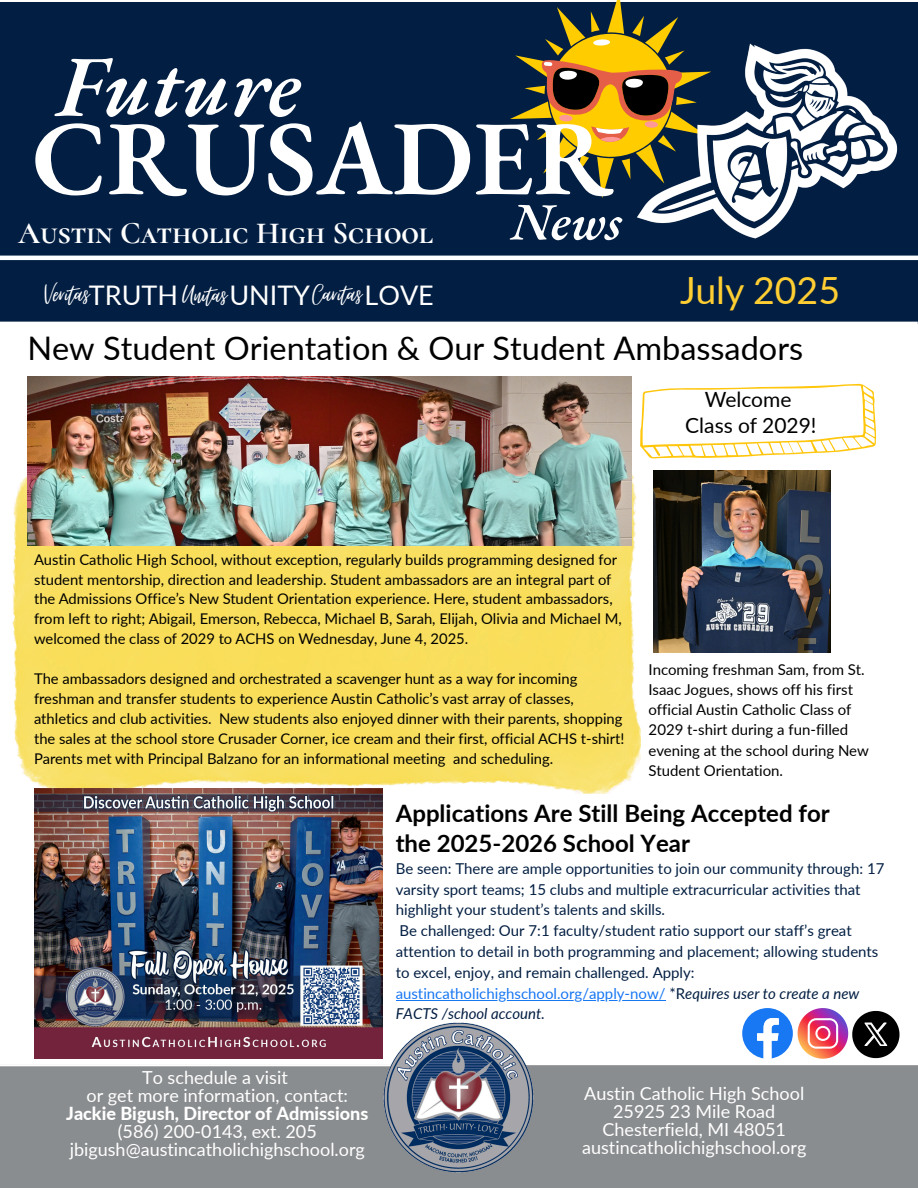
<style>
.page{position:relative;width:918px;height:1188px;background:#fff}
.page>*{position:absolute;margin:0;border:0;box-sizing:border-box;transform-origin:0 0}
.t1{font:600 106.35px "EB Garamond";color:#fff}
.t2{font:italic 600 87px "EB Garamond";color:#fff}
.t3{font:italic 600 52.5px "EB Garamond";color:#fff}
.t4{font:37.5px "Lato";color:#ffce32}
.t5{font:33px "Virtual";color:#fff}
.t6{font:32.55px "Lato";color:#000}
.t7{font:700 30.75px "Cormorant SC";color:#fff}
.t8{font:27px "Lato";color:#fff}
.t9{font:700 24px "Lato";color:#000}
.t10{font:21px "Lato";color:#000}
.t11{font:18px "Lato";color:#fff}
.t12{font:800 18px "Lato";color:#fff}
.t13{font:15px/20.9px "Lato";color:#021e42}
.t14{font:15px/20.2px "Lato";color:#000}
.t15{font:italic 15px/20.9px "Lato";color:#021e42}
.t16{font:14.85px/20px "Lato";color:#000}
.s1{font-style:normal;color:#1877f2}
.s2{font-style:normal}
</style>
<div class="page">
<div style="left:0;top:1064px;width:918px;height:124px;background:#8a8d8f"></div>
<div style="left:0;top:2px;width:918px;height:322px;background:#021e42"></div>
<hr style="left:0;top:256px;width:918px;height:4px;background:#fff">
<hr style="left:0;top:1064px;width:457px;height:2px;background:#fff">
<hr style="left:510px;top:1063px;width:408px;height:2px;background:#fff">
<hr style="left:0;top:322px;width:918px;height:4px;background:#fff">
<img style="left:377px;top:1022px;width:164px;height:151px">
<svg style="left:742px;top:1008px;width:158px;height:51px"></svg>
<img style="left:13px;top:461px;width:628px;height:332px">
<img style="left:27px;top:377px;width:604px;height:169px">
<img style="left:654px;top:470px;width:177px;height:182px">
<svg style="left:510px;top:0;width:168px;height:198px"></svg>
<img style="left:635px;top:39px;width:263px;height:200px">
<svg style="left:640px;top:384px;width:236px;height:75px"></svg>
<hr style="left:396px;top:1000px;width:270px;height:1px;background:#1877f2">
<img style="left:34px;top:789px;width:349px;height:270px">
<h4 class="t2" style="left:57px;top:28px;width:245px">Future</h4>
<p class="t1" style="left:32px;top:87px;width:583px">CRUSADER</p>
<p class="t3" style="left:510px;top:187px;width:113px">News</p>
<p class="t7" style="left:18px;top:214px;width:416px">Austin Catholic High School</p>
<p class="t4" style="left:680px;top:267px;width:162px">July 2025</p>
<p class="t5" style="left:43px;top:276px;width:47px">Veritas</p>
<p class="t8" style="left:89px;top:278px;width:91px">TRUTH</p>
<p class="t5" style="left:183px;top:277px;width:45px">Unitas</p>
<p class="t8" style="left:229px;top:279px;width:82px">UNITY</p>
<p class="t5" style="left:313px;top:276px;width:51px">Caritas</p>
<p class="t8" style="left:365px;top:278px;width:71px">LOVE</p>
<p class="t6" style="left:27px;top:328px;width:777px">New Student Orientation &amp; Our Student Ambassadors</p>
<p class="t10" style="left:705px;top:387px;width:88px">Welcome</p>
<p class="t10" style="left:685px;top:413px;width:133px">Class of 2029!</p>
<p class="t16" style="left:34px;top:549px;width:589px">Austin Catholic High School, without exception, regularly builds programming designed for student mentorship, direction and leadership. Student ambassadors are an integral part of the Admissions Office’s New Student Orientation experience. Here, student ambassadors, from left to right; Abigail, Emerson, Rebecca, Michael B, Sarah, Elijah, Olivia and Michael M, welcomed the class of 2029 to ACHS on Wednesday, June 4, 2025.</p>
<p class="t16" style="left:34px;top:669px;width:592px">The ambassadors designed and orchestrated a scavenger hunt as a way for incoming freshman and transfer students to experience Austin Catholic’s vast array of classes, athletics and club activities. New students also enjoyed dinner with their parents, shopping the sales at the school store Crusader Corner, ice cream and their first, official ACHS t-shirt!<br>Parents met with Principal Balzano for an informational meeting and scheduling.</p>
<p class="t14" style="left:649px;top:659px;width:222px">Incoming freshman Sam, from St.<br>Isaac Jogues, shows off his first official Austin Catholic Class of<br>2029 t-shirt during a fun-filled evening at the school during New<br>Student Orientation.</p>
<p class="t9" style="left:396px;top:798px;width:436px">Applications Are Still Being Accepted for</p>
<p class="t9" style="left:396px;top:828px;width:296px">the 2025-2026 School Year</p>
<p class="t13" style="left:396px;top:857px;width:490px">Be seen: There are ample opportunities to join our community through: 17 varsity sport teams; 15 clubs and multiple extracurricular activities that highlight your student’s talents and skills.</p>
<p class="t13" style="left:396px;top:920px;width:484px">Be challenged: Our 7:1 faculty/student ratio support our staff’s great attention to detail in both programming and placement; allowing students to excel, enjoy, and remain challenged. Apply:</p>
<p class="t15" style="left:396px;top:982px;width:465px"><span class="s1">austincatholichighschool.org/apply-now/</span> <span class="s2">*R</span>equires user to create a new<br>FACTS /school account.</p>
<p class="t11" style="left:142px;top:1067px;width:147px">To schedule a visit</p>
<h2 class="t11" style="left:86px;top:1085px;width:263px">or get more information, contact:</h2>
<p class="t12" style="left:66px;top:1103px;width:304px">Jackie Bigush, Director of Admissions</p>
<h1 class="t11" style="left:118px;top:1121px;width:201px">(586) 200-0143, ext. 205</h1>
<h3 class="t11" style="left:70px;top:1139px;width:297px">jbigush@austincatholichighschool.org</h3>
<h6 class="t11" style="left:584px;top:1082px;width:222px">Austin Catholic High School</h6>
<p class="t11" style="left:613px;top:1100px;width:164px">25925 23 Mile Road</p>
<p class="t11" style="left:602px;top:1118px;width:185px">Chesterfield, MI 48051</p>
<p class="t11" style="left:582px;top:1136px;width:226px">austincatholichighschool.org</p>
</div>
